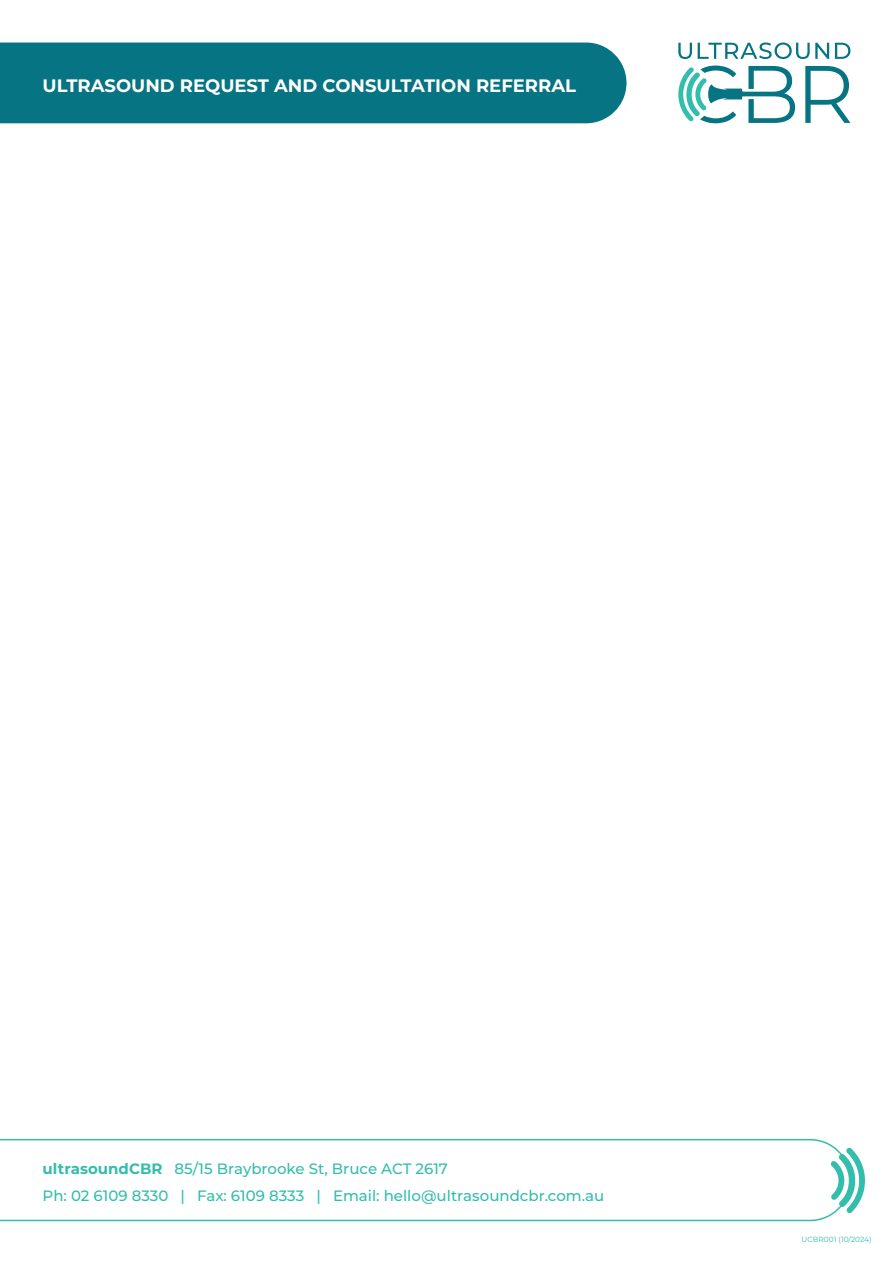
<style>
.page{position:relative;width:893px;height:1263px;background:#fff}
.page>*{position:absolute;margin:0;border:0;box-sizing:border-box;transform-origin:0 0}
.t1{font:700 18px "Montserrat";color:#fff}
.t2{font:500 15px/27px "Montserrat";color:#33bdac}
.t3{font:7.5px "Montserrat";color:#33bdac}
.s1{font-weight:700}
</style>
<div class="page">
<div style="left:0;top:43px;width:626px;height:80px;background:#067482"></div>
<svg style="left:0;top:1138px;width:835px;height:84px"></svg>
<svg style="left:805px;top:66px;width:45px;height:57px"></svg>
<svg style="left:678px;top:66px;width:117px;height:57px"></svg>
<svg style="left:678px;top:43px;width:14px;height:16px"></svg>
<svg style="left:698px;top:43px;width:131px;height:16px"></svg>
<svg style="left:835px;top:43px;width:15px;height:16px"></svg>
<svg style="left:830px;top:1147px;width:35px;height:66px"></svg>
<p class="t1" style="left:43px;top:72px;width:535px">ULTRASOUND REQUEST AND CONSULTATION REFERRAL</p>
<p class="t2" style="left:43px;top:1154px;width:563px"><span class="s1">ultrasoundCBR</span> 85/15 Braybrooke St, Bruce ACT 2617<br>Ph: 02 6109 8330 | Fax: 6109 8333 | Email: hello@ultrasoundcbr.com.au</p>
<p class="t3" style="left:801px;top:1234px;width:72px">UCBR001 (10/2024)</p>
</div>
